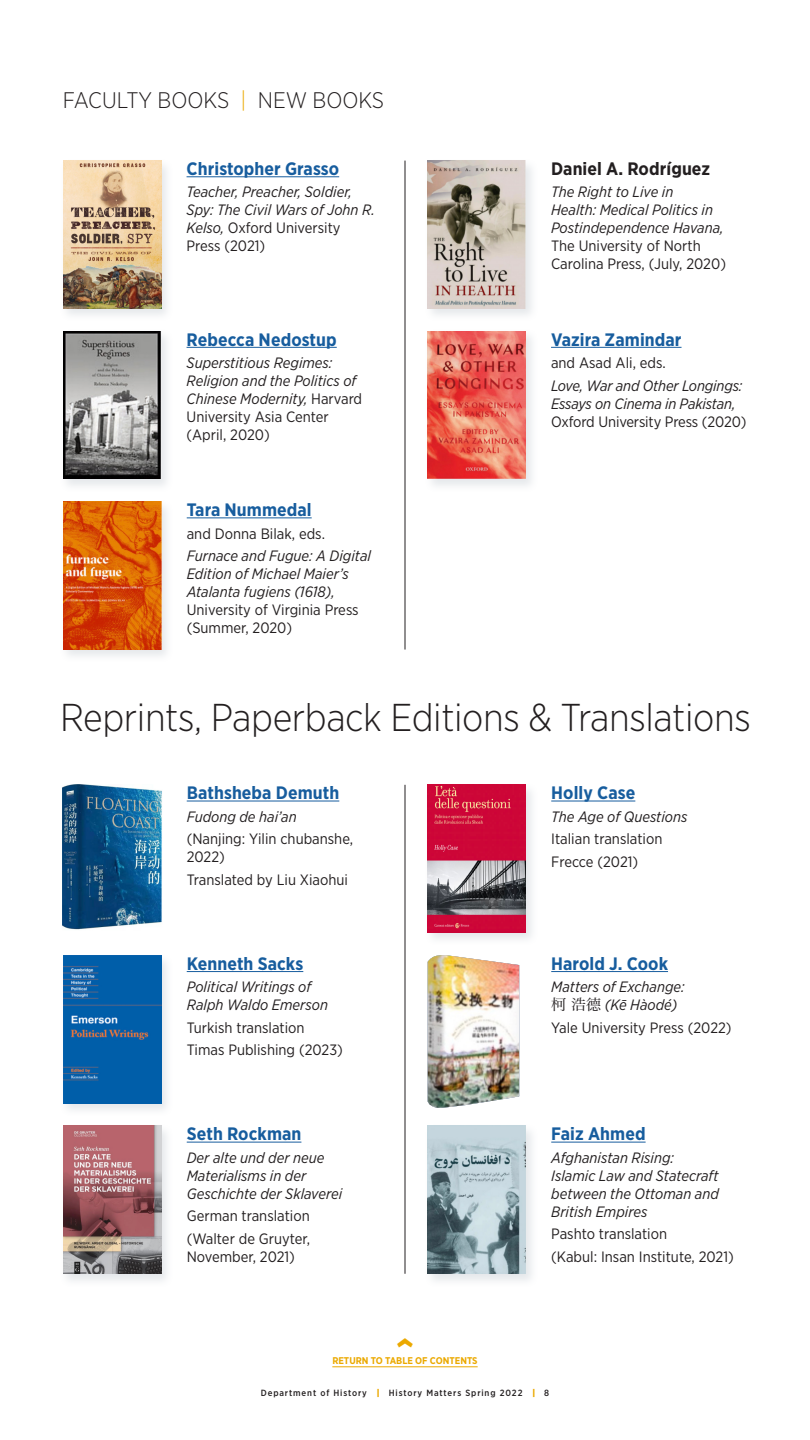
<style>
.page{position:relative;width:810px;height:1440px;background:#fff}
.page>*{position:absolute;margin:0;border:0;box-sizing:border-box;transform-origin:0 0}
.HEADING_2___Large{font:300 38.78px "Gotham Narrow";letter-spacing:-.01em;color:#231f20}
.t1{font:700 34.5px "Gotham Narrow";color:#eba900}
.SECTION_HEADER___Sma{font:300 22.5px "Gotham Narrow";color:#231f20}
.BOOK___Author{font:700 18px "Gotham Narrow";letter-spacing:.005em;color:#175d9e}
.BOOK___Author-2{font:700 18px "Gotham Narrow";letter-spacing:.005em;color:#231f20}
.BOOK___Title{font:italic 15px/18px "Gotham Narrow";color:#231f20}
.BOOK___Press{font:15px/18px "Gotham Narrow";color:#231f20}
.t2{font:700 9.75px "Gotham Narrow";color:#eba900}
.t3{font:500 9px "Gotham Narrow";letter-spacing:.1em;color:#231f20}
.s1{color:#eba900}
.s2{font-style:normal}
.s3{font-family:"Hira Min Pro W3";font-style:normal}
.s4{font-weight:900;color:#eba900}
</style>
<div class="page">
<hr style="left:332px;top:1367px;width:146px;height:1px;background:#eba900">
<hr style="left:551px;top:347px;width:131px;height:1px;background:#175d9e">
<hr style="left:187px;top:176px;width:152px;height:1px;background:#175d9e">
<hr style="left:187px;top:347px;width:150px;height:1px;background:#175d9e">
<hr style="left:187px;top:517px;width:125px;height:1px;background:#175d9e">
<hr style="left:187px;top:801px;width:152px;height:1px;background:#175d9e">
<hr style="left:187px;top:971px;width:116px;height:1px;background:#175d9e">
<hr style="left:187px;top:1142px;width:114px;height:1px;background:#175d9e">
<hr style="left:551px;top:801px;width:84px;height:1px;background:#175d9e">
<hr style="left:551px;top:971px;width:117px;height:1px;background:#175d9e">
<hr style="left:551px;top:1142px;width:95px;height:1px;background:#175d9e">
<div style="left:424px;top:329px;width:114px;height:164px;background:#97a3ae;opacity:.25"></div>
<img style="left:428px;top:331px;width:98px;height:148px">
<div style="left:60px;top:158px;width:114px;height:164px;background:#97a3ae;opacity:.25"></div>
<img style="left:63px;top:161px;width:98px;height:147px">
<div style="left:60px;top:329px;width:114px;height:164px;background:#97a3ae;opacity:.25"></div>
<img style="left:63px;top:331px;width:98px;height:148px">
<div style="left:60px;top:499px;width:114px;height:164px;background:#97a3ae;opacity:.25"></div>
<img style="left:63px;top:502px;width:98px;height:148px">
<div style="left:424px;top:158px;width:114px;height:164px;background:#97a3ae;opacity:.25"></div>
<img style="left:428px;top:161px;width:98px;height:147px">
<div style="left:60px;top:953px;width:114px;height:164px;background:#97a3ae;opacity:.25"></div>
<img style="left:63px;top:955px;width:98px;height:148px">
<div style="left:60px;top:1123px;width:114px;height:164px;background:#97a3ae;opacity:.25"></div>
<img style="left:63px;top:1126px;width:98px;height:148px">
<div style="left:424px;top:782px;width:115px;height:164px;background:#97a3ae;opacity:.25"></div>
<img style="left:428px;top:785px;width:98px;height:148px">
<div style="left:424px;top:1123px;width:115px;height:164px;background:#97a3ae;opacity:.25"></div>
<img style="left:428px;top:1126px;width:98px;height:148px">
<hr style="left:405px;top:161px;width:1px;height:489px;background:#231f20">
<hr style="left:405px;top:785px;width:1px;height:489px;background:#231f20">
<img style="left:62px;top:785px;width:100px;height:145px">
<img style="left:428px;top:955px;width:91px;height:153px">
<p class="SECTION_HEADER___Sma" style="left:63px;top:86px;width:323px">FACULTY BOOKS <span class="s1">|</span> NEW BOOKS</p>
<p class="BOOK___Author" style="left:187px;top:157px;width:154px">Christopher Grasso</p>
<p class="BOOK___Title" style="left:187px;top:183px;width:190px">Teacher, Preacher, Soldier,<br>Spy: The Civil Wars of John R.<br>Kelso, <span class="s2">Oxford University<br>Press (2021)</span></p>
<p class="BOOK___Author" style="left:187px;top:328px;width:152px">Rebecca Nedostup</p>
<p class="BOOK___Title" style="left:187px;top:353px;width:177px">Superstitious Regimes:<br>Religion and the Politics of<br>Chinese Modernity, <span class="s2">Harvard<br>University Asia Center (April, 2020)</span></p>
<p class="BOOK___Author" style="left:187px;top:498px;width:126px">Tara Nummedal</p>
<p class="BOOK___Press" style="left:187px;top:524px;width:140px">and Donna Bilak, eds.</p>
<p class="BOOK___Title" style="left:187px;top:547px;width:186px">Furnace and Fugue: A Digital<br>Edition of Michael Maier’s<br>Atalanta fugiens (1618),<br><span class="s2">University of Virginia Press (Summer, 2020)</span></p>
<p class="BOOK___Author-2" style="left:551px;top:157px;width:161px">Daniel A. Rodríguez</p>
<p class="BOOK___Title" style="left:551px;top:183px;width:176px">The Right to Live in<br>Health: Medical Politics in<br>Postindependence Havana,<br><span class="s2">The University of North<br>Carolina Press, (July, 2020)</span></p>
<p class="BOOK___Author" style="left:551px;top:328px;width:132px">Vazira Zamindar</p>
<p class="BOOK___Press" style="left:551px;top:353px;width:116px">and Asad Ali, eds.</p>
<p class="BOOK___Title" style="left:551px;top:376px;width:197px">Love, War and Other Longings:<br>Essays on Cinema in Pakistan,<br><span class="s2">Oxford University Press (2020)</span></p>
<p class="HEADING_2___Large" style="left:60px;top:693px;width:692px">Reprints, Paperback Editions &amp; Translations</p>
<p class="BOOK___Author" style="left:187px;top:781px;width:154px">Bathsheba Demuth</p>
<p class="BOOK___Title" style="left:187px;top:807px;width:112px">Fudong de hai’an</p>
<p class="BOOK___Press" style="left:187px;top:830px;width:168px">(Nanjing: Yilin chubanshe,<br>2022)</p>
<p class="BOOK___Press" style="left:187px;top:870px;width:163px">Translated by Liu Xiaohui</p>
<p class="BOOK___Author" style="left:187px;top:952px;width:118px">Kenneth Sacks</p>
<p class="BOOK___Title" style="left:187px;top:978px;width:143px">Political Writings of<br>Ralph Waldo Emerson</p>
<p class="BOOK___Press" style="left:187px;top:1018px;width:119px">Turkish translation</p>
<p class="BOOK___Press" style="left:187px;top:1041px;width:158px">Timas Publishing (2023)</p>
<p class="BOOK___Author" style="left:187px;top:1122px;width:116px">Seth Rockman</p>
<p class="BOOK___Title" style="left:187px;top:1148px;width:157px">Der alte und der neue<br>Materialisms in der<br>Geschichte der Sklaverei</p>
<p class="BOOK___Press" style="left:187px;top:1207px;width:125px">German translation</p>
<p class="BOOK___Press" style="left:187px;top:1229px;width:125px">(Walter de Gruyter,<br>November, 2021)</p>
<h2 class="t1" style="left:430px;top:1336px;width:13px;rotate:90deg">‹</h2>
<p class="t2" style="left:332px;top:1354px;width:147px">RETURN TO TABLE OF CONTENTS</p>
<p class="BOOK___Author" style="left:551px;top:781px;width:86px">Holly Case</p>
<p class="BOOK___Title" style="left:551px;top:807px;width:138px">The Age of Questions</p>
<p class="BOOK___Press" style="left:551px;top:830px;width:113px">Italian translation</p>
<p class="BOOK___Press" style="left:551px;top:852px;width:89px">Frecce (2021)</p>
<p class="BOOK___Author" style="left:551px;top:952px;width:118px">Harold J. Cook</p>
<p class="BOOK___Title" style="left:551px;top:978px;width:135px">Matters of Exchange:<span class="s3">柯 浩德</span> (Kē Hàodé)</p>
<p class="BOOK___Press" style="left:551px;top:1018px;width:182px">Yale University Press (2022)</p>
<p class="BOOK___Author" style="left:551px;top:1122px;width:96px">Faiz Ahmed</p>
<p class="BOOK___Title" style="left:551px;top:1148px;width:169px">Afghanistan Rising:<br>Islamic Law and Statecraft between the Ottoman and<br>British Empires</p>
<p class="BOOK___Press" style="left:551px;top:1225px;width:117px">Pashto translation</p>
<p class="BOOK___Press" style="left:551px;top:1247px;width:184px">(Kabul: Insan Institute, 2021)</p>
<p class="t3" style="left:261px;top:1388px;width:290px">Department of History <span class="s4">|</span> History Matters Spring 2022 <span class="s4">|</span> 8</p>
</div>
